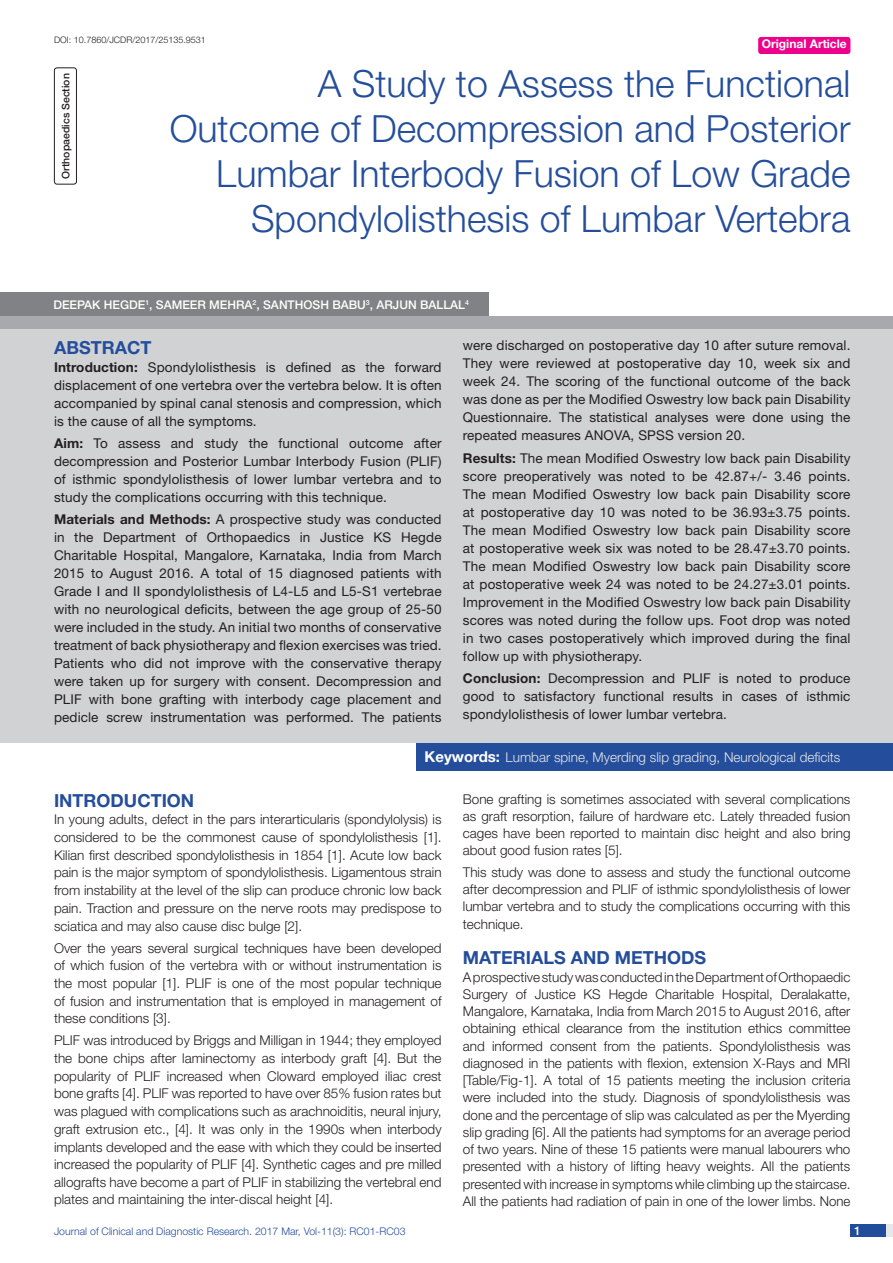
<style>
.page{position:relative;width:893px;height:1263px;background:#fff}
.page>*{position:absolute;margin:0;border:0;box-sizing:border-box;transform-origin:0 0}
.t1{font:300 37.5px/45px "Helvetica Neue";color:#244e9b;text-align:right}
.Heading{font:700 18px "Helvetica Neue";color:#244e9b}
.Abstract_head{font:700 18px "Helvetica Neue";color:#244e9b}
.Body_text{font:300 13.5px/17.7px "Helvetica Neue";color:#231f20;text-align:justify}
.Abstract_Text{font:13.5px/18px "Helvetica Neue";letter-spacing:.01em;color:#231f20;text-align:justify}
.Key_words{font:300 13.5px "Helvetica Neue";color:#e6e7e9}
.Author{font:500 12px "Helvetica Neue";color:#fff}
.t2{font:700 12px "Helvetica Neue";color:#fff}
.t3{font:300 10.5px "Helvetica Neue";color:#244e9b}
.section{font:500 10.5px "Helvetica Neue";color:#231f20}
.DOI{font:300 9px "Helvetica Neue";color:#231f20}
.s1{font-weight:700}
.s2{font-weight:700;font-size:15px;color:#fff}
</style>
<div class="page">
<div style="left:850px;top:1224px;width:43px;height:13px;background:#e6e7e9"></div>
<div style="left:850px;top:1224px;width:35px;height:13px;background:#214c99"></div>
<div style="left:758px;top:37px;width:92px;height:17px;background:#ed028c;border-radius:3px"></div>
<div style="left:54px;top:67px;width:23px;height:118px;border:1px solid #231f20;border-radius:3px"></div>
<div style="left:0;top:292px;width:489px;height:25px;background:#808285"></div>
<div style="left:0;top:329px;width:893px;height:413px;background:#d1d2d4"></div>
<div style="left:416px;top:743px;width:477px;height:27px;background:#244e9b"></div>
<div style="left:0;top:317px;width:893px;height:12px;background:#a8a9ad"></div>
<p class="DOI" style="left:54px;top:35px;width:153px">DOI: 10.7860/JCDR/2017/25135.9531</p>
<p class="t2" style="left:762px;top:37px;width:87px">Original Article</p>
<p class="section" style="left:60px;top:179px;width:107px;rotate:-90deg">ORTHOPAEDICS SECTION</p>
<p class="t1" style="left:170px;top:60px;width:682px">A Study to Assess the Functional Outcome of Decompression and Posterior Lumbar Interbody Fusion of Low Grade Spondylolisthesis of Lumbar Vertebra</p>
<p class="Author" style="left:53px;top:297px;width:251px">DEEPAK HEGDE<sup>1</sup>, SAMEER MEHRA<sup>2</sup>, SANTHOSH</p>
<p class="Author" style="left:332px;top:297px;width:138px">BABU<sup>3</sup>, ARJUN BALLAL<sup>4</sup></p>
<p class="Abstract_head" style="left:54px;top:336px;width:86px">ABSTRACT</p>
<p class="Abstract_Text" style="left:54px;top:358px;width:389px"><span class="s1">Introduction:</span> Spondylolisthesis is defined as the forward displacement of one vertebra over the vertebra below. It is often accompanied by spinal canal stenosis and compression, which is the cause of all the symptoms.</p>
<p class="Abstract_Text" style="left:54px;top:434px;width:389px"><span class="s1">Aim:</span> To assess and study the functional outcome after decompression and Posterior Lumbar Interbody Fusion (PLIF) of isthmic spondylolisthesis of lower lumbar vertebra and to study the complications occurring with this technique.</p>
<p class="Abstract_Text" style="left:54px;top:510px;width:389px"><span class="s1">Materials and Methods:</span> A prospective study was conducted in the Department of Orthopaedics in Justice KS Hegde Charitable Hospital, Mangalore, Karnataka, India from March 2015 to August 2016. A total of 15 diagnosed patients with Grade I and II spondylolisthesis of L4-L5 and L5-S1 vertebrae with no neurological deficits, between the age group of 25-50 were included in the study. An initial two months of conservative treatment of back physiotherapy and flexion exercises was tried.<br>Patients who did not improve with the conservative therapy were taken up for surgery with consent. Decompression and PLIF with bone grafting with interbody cage placement and pedicle screw instrumentation was performed. The patients</p>
<p class="Abstract_Text" style="left:463px;top:336px;width:389px">were discharged on postoperative day 10 after suture removal.<br>They were reviewed at postoperative day 10, week six and week 24. The scoring of the functional outcome of the back was done as per the Modified Oswestry low back pain Disability Questionnaire. The statistical analyses were done using the repeated measures ANOVA, SPSS version 20.</p>
<p class="Abstract_Text" style="left:463px;top:449px;width:389px"><span class="s1">Results:</span> The mean Modified Oswestry low back pain Disability score preoperatively was noted to be 42.87+/- 3.46 points.<br>The mean Modified Oswestry low back pain Disability score at postoperative day 10 was noted to be 36.93±3.75 points.<br>The mean Modified Oswestry low back pain Disability score at postoperative week six was noted to be 28.47±3.70 points.<br>The mean Modified Oswestry low back pain Disability score at postoperative week 24 was noted to be 24.27±3.01 points.<br>Improvement in the Modified Oswestry low back pain Disability scores was noted during the follow ups. Foot drop was noted in two cases postoperatively which improved during the final follow up with physiotherapy.</p>
<p class="Abstract_Text" style="left:463px;top:669px;width:389px"><span class="s1">Conclusion:</span> Decompression and PLIF is noted to produce good to satisfactory functional results in cases of isthmic spondylolisthesis of lower lumbar vertebra.</p>
<p class="Key_words" style="left:425px;top:749px;width:417px"><span class="s2">Keywords:</span> Lumbar spine, Myerding slip grading, Neurological deficits</p>
<p class="Heading" style="left:54px;top:789px;width:142px">Introduction</p>
<p class="Body_text" style="left:54px;top:810px;width:389px">In young adults, defect in the pars interarticularis (spondylolysis) is considered to be the commonest cause of spondylolisthesis [1].<br>Kilian first described spondylolisthesis in 1854 [1]. Acute low back pain is the major symptom of spondylolisthesis. Ligamentous strain from instability at the level of the slip can produce chronic low back pain. Traction and pressure on the nerve roots may predispose to sciatica and may also cause disc bulge [2].</p>
<p class="Body_text" style="left:54px;top:938px;width:389px">Over the years several surgical techniques have been developed of which fusion of the vertebra with or without instrumentation is the most popular [1]. PLIF is one of the most popular technique of fusion and instrumentation that is employed in management of these conditions [3].</p>
<p class="Body_text" style="left:54px;top:1031px;width:389px">PLIF was introduced by Briggs and Milligan in 1944; they employed the bone chips after laminectomy as interbody graft [4]. But the popularity of PLIF increased when Cloward employed iliac crest bone grafts [4]. PLIF was reported to have over 85% fusion rates but was plagued with complications such as arachnoiditis, neural injury, graft extrusion etc., [4]. It was only in the 1990s when interbody implants developed and the ease with which they could be inserted increased the popularity of PLIF [4]. Synthetic cages and pre milled allografts have become a part of PLIF in stabilizing the vertebral end plates and maintaining the inter-discal height [4].</p>
<p class="Body_text" style="left:463px;top:790px;width:389px;line-height:17.2px">Bone grafting is sometimes associated with several complications as graft resorption, failure of hardware etc. Lately threaded fusion cages have been reported to maintain disc height and also bring about good fusion rates [5].</p>
<p class="Body_text" style="left:463px;top:863px;width:389px;line-height:17.2px">This study was done to assess and study the functional outcome after decompression and PLIF of isthmic spondylolisthesis of lower lumbar vertebra and to study the complications occurring with this technique.</p>
<p class="Heading" style="left:463px;top:947px;width:245px">MATERIALS AND METHODS</p>
<p class="Body_text" style="left:463px;top:968px;width:389px;line-height:17.2px">A prospective study was conducted in the Department of Orthopaedic Surgery of Justice KS Hegde Charitable Hospital, Deralakatte, Mangalore, Karnataka, India from March 2015 to August 2016, after obtaining ethical clearance from the institution ethics committee and informed consent from the patients. Spondylolisthesis was diagnosed in the patients with flexion, extension X-Rays and MRI [Table/Fig-1]. A total of 15 patients meeting the inclusion criteria were included into the study. Diagnosis of spondylolisthesis was done and the percentage of slip was calculated as per the Myerding slip grading [6]. All the patients had symptoms for an average period of two years. Nine of these 15 patients were manual labourers who presented with a history of lifting heavy weights. All the patients presented with increase in symptoms while climbing up the staircase.<br>All the patients had radiation of pain in one of the lower limbs. None</p>
<p class="t3" style="left:54px;top:1225px;width:353px">Journal of Clinical and Diagnostic Research. 2017 Mar, Vol-11(3): RC01-RC03</p>
<p class="Author" style="left:854px;top:1223px;width:8px">1</p>
</div>
